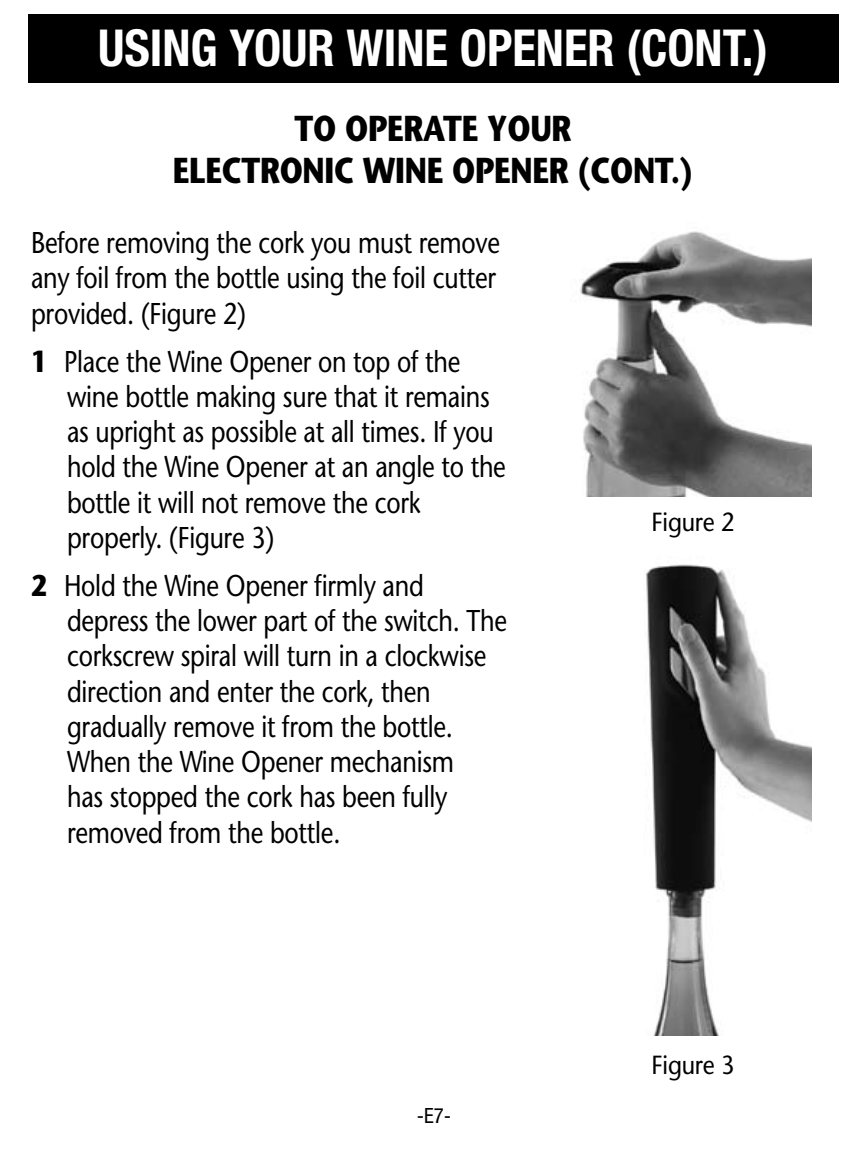
<style>
.page{position:relative;width:864px;height:1152px;background:#fff}
.page>*{position:absolute;margin:0;border:0;box-sizing:border-box;transform-origin:0 0}
.t1{font:700 condensed 51px "Helvetica Neue";color:#fff;scale:.96 1}
.t2{font:700 36px/42px "Stone Sans";letter-spacing:-.01em;color:#000;text-align:center;scale:.83 1}
.t3{font:30px/35.4px "Stone Sans";letter-spacing:-.01em;color:#000;scale:.83 1}
.t4{font:26.1px "Stone Sans";letter-spacing:-.01em;color:#000;scale:.9 1}
.t5{font:condensed 21px "Helvetica Neue";color:#000}
.s1{font-weight:700}
</style>
<div class="page">
<div style="left:28px;top:14px;width:810px;height:69px;background:#000"></div>
<img style="left:580px;top:231px;width:231px;height:265px">
<img style="left:645px;top:564px;width:167px;height:472px">
<p class="t1" style="left:98px;top:17px;width:699px">USING YOUR WINE OPENER (CONT.)</p>
<p class="t2" style="left:173px;top:107px;width:628px">TO OPERATE YOUR<br>ELECTRONIC WINE OPENER (CONT.)</p>
<p class="t3" style="left:31px;top:225px;width:567px">Before removing the cork you must remove any foil from the bottle using the foil cutter provided. (Figure 2)</p>
<p class="t3" style="left:67px;top:343px;width:530px;text-indent:-36px"><span class="s1">1</span> Place the Wine Opener on top of the wine bottle making sure that it remains as upright as possible at all times. If you hold the Wine Opener at an angle to the bottle it will not remove the cork properly. (Figure 3)</p>
<p class="t3" style="left:67px;top:568px;width:532px;text-indent:-36px"><span class="s1">2</span> Hold the Wine Opener firmly and depress the lower part of the switch. The corkscrew spiral will turn in a clockwise direction and enter the cork, then gradually remove it from the bottle.<br>When the Wine Opener mechanism<br>has stopped the cork has been fully removed from the bottle.</p>
<p class="t4" style="left:652px;top:506px;width:94px">Figure 2</p>
<p class="t5" style="left:417px;top:1103px;width:36px">-E7-</p>
<p class="t4" style="left:652px;top:1049px;width:94px">Figure 3</p>
</div>
